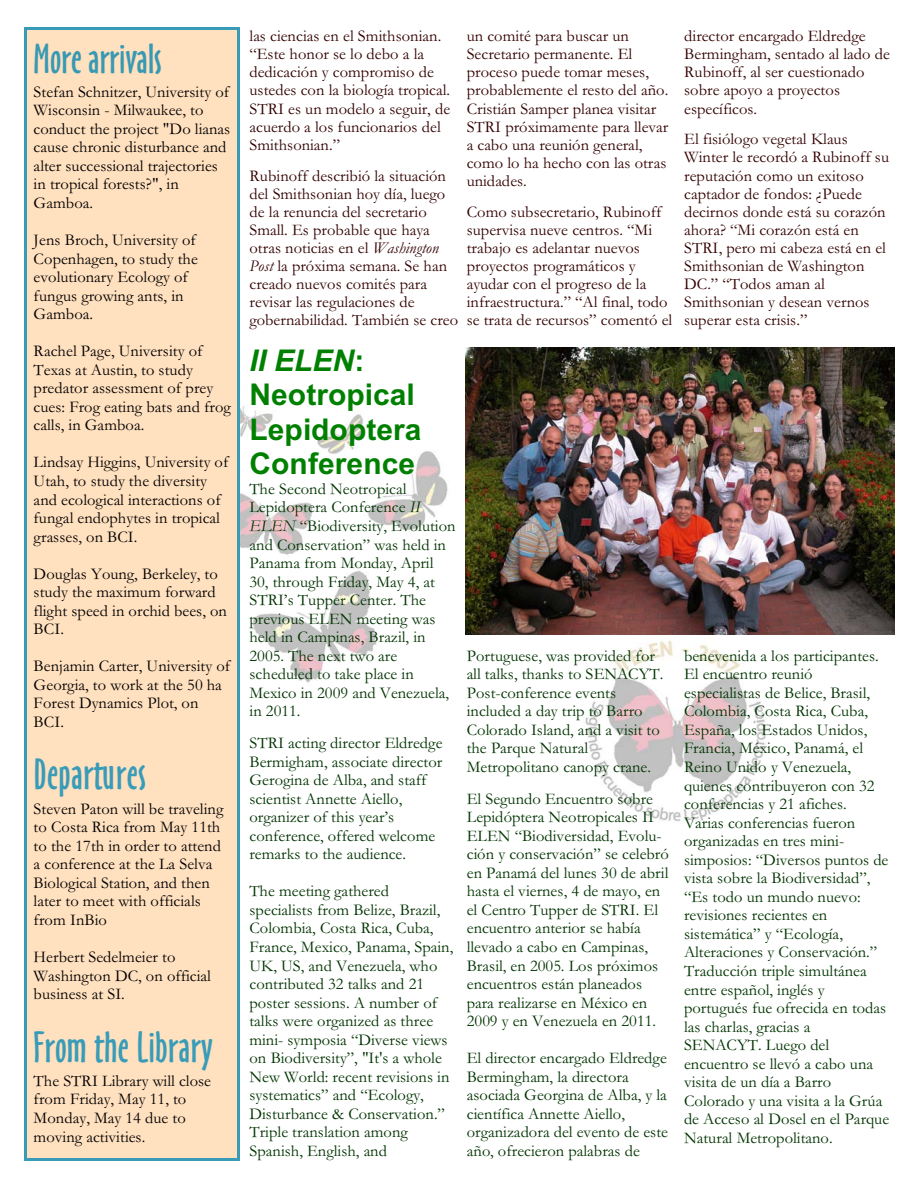
<style>
.page{position:relative;width:918px;height:1188px;background:#fff}
.page>*{position:absolute;margin:0;border:0;box-sizing:border-box;transform-origin:0 0}
.t1{font:40.5px "Oz Handicraft BT";letter-spacing:.01em;color:#389cb8}
.t2{font:39px "Oz Handicraft BT";color:#3899b3}
.t3{font:700 30px/34.3px "Arial";letter-spacing:.005em;color:#008000}
.t4{font:16.5px/18.6px "Garamond";color:#030}
.t5{font:16.5px/18.1px "Garamond";color:#300}
.t6{font:16.5px/18.6px "Garamond";letter-spacing:.005em;color:#000}
.s1{font-style:italic}
</style>
<div class="page">
<img style="left:240px;top:406px;width:208px;height:277px">
<img style="left:585px;top:640px;width:184px;height:182px">
<div style="left:24px;top:27px;width:216px;height:1134px;background:#ffe0bf"></div>
<hr style="left:24px;top:27px;width:3px;height:1133px;background:#389cb8">
<hr style="left:237px;top:27px;width:3px;height:1133px;background:#389cb8">
<hr style="left:24px;top:27px;width:216px;height:3px;background:#389cb8">
<hr style="left:24px;top:1158px;width:216px;height:3px;background:#389cb8">
<img style="left:465px;top:347px;width:429px;height:287px">
<h2 class="t2" style="left:34px;top:43px;width:130px">More arrivals</h2>
<p class="t6" style="left:34px;top:84px;width:198px">Stefan Schnitzer, University of<br>Wisconsin - Milwaukee, to conduct the project "Do lianas cause chronic disturbance and alter successional trajectories in tropical forests?", in<br>Gamboa.</p>
<p class="t6" style="left:34px;top:232px;width:166px">Jens Broch, University of<br>Copenhagen, to study the evolutionary Ecology of fungus growing ants, in<br>Gamboa.</p>
<p class="t6" style="left:34px;top:344px;width:199px">Rachel Page, University of<br>Texas at Austin, to study predator assessment of prey cues: Frog eating bats and frog calls, in Gamboa.</p>
<p class="t6" style="left:34px;top:455px;width:196px">Lindsay Higgins, University of<br>Utah, to study the diversity and ecological interactions of fungal endophytes in tropical grasses, on BCI.</p>
<p class="t6" style="left:34px;top:566px;width:195px">Douglas Young, Berkeley, to study the maximum forward flight speed in orchid bees, on<br>BCI.</p>
<p class="t6" style="left:34px;top:659px;width:198px">Benjamin Carter, University of<br>Georgia, to work at the 50 ha<br>Forest Dynamics Plot, on<br>BCI.</p>
<h1 class="t1" style="left:34px;top:759px;width:114px">Departures</h1>
<p class="t6" style="left:34px;top:801px;width:191px">Steven Paton will be traveling to Costa Rica from May 11th to the 17th in order to attend a conference at the La Selva<br>Biological Station, and then later to meet with officials from InBio</p>
<p class="t6" style="left:34px;top:950px;width:179px">Herbert Sedelmeier to<br>Washington DC, on official business at SI.</p>
<h1 class="t1" style="left:34px;top:1031px;width:180px">From the Library</h1>
<p class="t6" style="left:34px;top:1073px;width:179px">The STRI Library will close from Friday, May 11, to<br>Monday, May 14 due to moving activities.</p>
<p class="t5" style="left:249px;top:29px;width:202px">las ciencias en el Smithsonian. “Este honor se lo debo a la dedicación y compromiso de ustedes con la biología tropical.<br>STRI es un modelo a seguir, de acuerdo a los funcionarios del<br>Smithsonian.”</p>
<p class="t5" style="left:249px;top:168px;width:210px">Rubinoff describió la situación del Smithsonian hoy día, luego de la renuncia del secretario<br>Small. Es probable que haya otras noticias en el <span class="s1">Washington<br>Post</span> la próxima semana. Se han creado nuevos comités para revisar las regulaciones de gobernabilidad. También se creo</p>
<h3 class="t3" style="left:249px;top:346px;width:174px"><span class="s1">II ELEN</span>:<br>Neotropical<br>Lepidoptera<br>Conference</h3>
<p class="t4" style="left:249px;top:481px;width:208px">The Second Neotropical<br>Lepidoptera Conference <span class="s1">II<br>ELEN</span> “Biodiversity, Evolution and Conservation” was held in<br>Panama from Monday, April<br>30, through Friday, May 4, at<br>STRI’s Tupper Center. The previous ELEN meeting was held in Campinas, Brazil, in<br>2005. The next two are scheduled to take place in<br>Mexico in 2009 and Venezuela, in 2011.</p>
<p class="t4" style="left:249px;top:736px;width:195px">STRI acting director Eldredge<br>Bermigham, associate director<br>Gerogina de Alba, and staff scientist Annette Aiello, organizer of this year’s conference, offered welcome remarks to the audience.</p>
<p class="t4" style="left:249px;top:884px;width:205px">The meeting gathered specialists from Belize, Brazil,<br>Colombia, Costa Rica, Cuba,<br>France, Mexico, Panama, Spain,<br>UK, US, and Venezuela, who contributed 32 talks and 21 poster sessions. A number of talks were organized as three mini- symposia “Diverse views on Biodiversity”, "It's a whole<br>New World: recent revisions in systematics” and “Ecology,<br>Disturbance &amp; Conservation.”<br>Triple translation among<br>Spanish, English, and</p>
<p class="t5" style="left:467px;top:29px;width:203px">un comité para buscar un<br>Secretario permanente. El proceso puede tomar meses, probablemente el resto del año.<br>Cristián Samper planea visitar<br>STRI próximamente para llevar a cabo una reunión general, como lo ha hecho con las otras unidades.</p>
<p class="t5" style="left:467px;top:204px;width:207px">Como subsecretario, Rubinoff supervisa nueve centros. “Mi trabajo es adelantar nuevos proyectos programáticos y ayudar con el progreso de la infraestructura.” “Al final, todo se trata de recursos” comentó el</p>
<p class="t4" style="left:467px;top:648px;width:198px">Portuguese, was provided for all talks, thanks to SENACYT.<br>Post-conference events included a day trip to Barro<br>Colorado Island, and a visit to the Parque Natural<br>Metropolitano canopy crane.</p>
<p class="t4" style="left:467px;top:791px;width:204px">El Segundo Encuentro sobre<br>Lepidóptera Neotropicales II<br>ELEN “Biodiversidad, Evolu&shy;ción y conservación” se celebró en Panamá del lunes 30 de abril hasta el viernes, 4 de mayo, en el Centro Tupper de STRI. El encuentro anterior se había llevado a cabo en Campinas,<br>Brasil, en 2005. Los próximos encuentros están planeados para realizarse en México en<br>2009 y en Venezuela en 2011.</p>
<p class="t4" style="left:467px;top:1051px;width:203px">El director encargado Eldredge<br>Bermingham, la directora asociada Georgina de Alba, y la científica Annette Aiello, organizadora del evento de este año, ofrecieron palabras de</p>
<p class="t5" style="left:684px;top:29px;width:207px">director encargado Eldredge<br>Bermingham, sentado al lado de<br>Rubinoff, al ser cuestionado sobre apoyo a proyectos específicos.</p>
<p class="t5" style="left:684px;top:132px;width:206px">El fisiólogo vegetal Klaus<br>Winter le recordó a Rubinoff su reputación como un exitoso captador de fondos: ¿Puede decirnos donde está su corazón ahora? “Mi corazón está en<br>STRI, pero mi cabeza está en el<br>Smithsonian de Washington<br>DC.” “Todos aman al<br>Smithsonian y desean vernos superar esta crisis.”</p>
<p class="t4" style="left:684px;top:648px;width:207px">benevenida a los participantes.<br>El encuentro reunió especialistas de Belice, Brasil,<br>Colombia, Costa Rica, Cuba,<br>España, los Estados Unidos,<br>Francia, México, Panamá, el<br>Reino Unido y Venezuela, quienes contribuyeron con 32 conferencias y 21 afiches.<br>Varias conferencias fueron organizadas en tres mini&shy;simposios: “Diversos puntos de vista sobre la Biodiversidad”, “Es todo un mundo nuevo: revisiones recientes en sistemática” y “Ecología,<br>Alteraciones y Conservación.”<br>Traducción triple simultánea entre español, inglés y portugués fue ofrecida en todas las charlas, gracias a<br>SENACYT. Luego del encuentro se llevó a cabo una visita de un día a Barro<br>Colorado y una visita a la Grúa de Acceso al Dosel en el Parque<br>Natural Metropolitano.</p>
</div>
